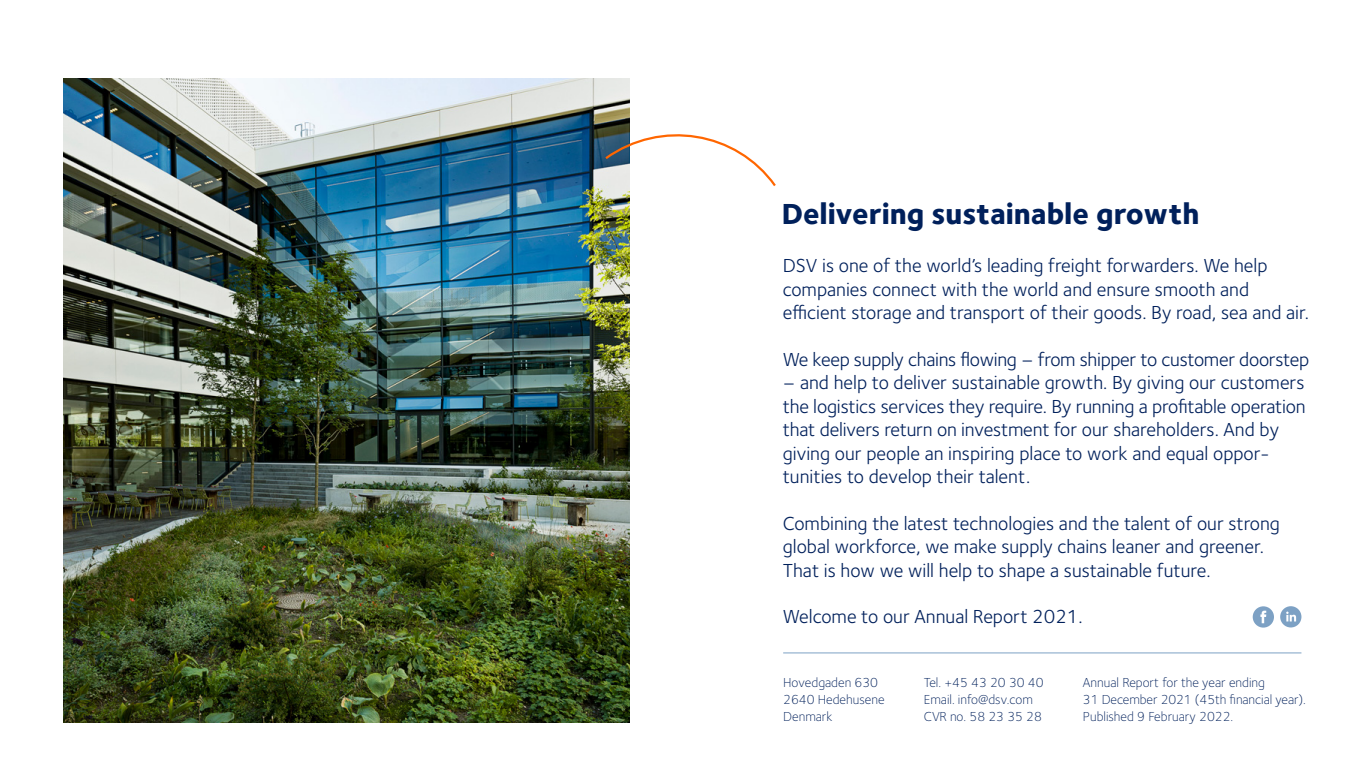
<style>
.page{position:relative;width:1361px;height:766px;background:#fff}
.page>*{position:absolute;margin:0;border:0;box-sizing:border-box;transform-origin:0 0}
.t1{font:800 30px "Foundry Sterling OT3";color:#00205b}
.t2{font:19.5px/23.4px "Foundry Sterling OT3";color:#00205b}
.t3{font:300 13.5px/17.2px "Foundry Sterling OT3";color:#00205b}
</style>
<div class="page">
<img style="left:64px;top:79px;width:565px;height:643px">
<hr style="left:783px;top:652px;width:518px;height:1px;background:#7da1c4">
<svg style="left:1280px;top:606px;width:21px;height:21px"></svg>
<svg style="left:1252px;top:606px;width:22px;height:21px"></svg>
<svg style="left:603px;top:119px;width:173px;height:70px"></svg>
<h1 class="t1" style="left:781px;top:189px;width:419px">Delivering sustainable growth</h1>
<p class="t2" style="left:783px;top:252px;width:528px">DSV is one of the world’s leading freight forwarders. We help companies connect with the world and ensure smooth and efficient storage and transport of their goods. By road, sea and air.</p>
<p class="t2" style="left:783px;top:346px;width:528px">We keep supply chains flowing – from shipper to customer doorstep</p>
<p class="t2" style="left:783px;top:369px;width:524px">– and help to deliver sustainable growth. By giving our customers the logistics services they require. By running a profitable operation that delivers return on investment for our shareholders. And by giving our people an inspiring place to work and equal oppor&shy;tunities to develop their talent.</p>
<p class="t2" style="left:783px;top:510px;width:499px">Combining the latest technologies and the talent of our strong global workforce, we make supply chains leaner and greener.<br>That is how we will help to shape a sustainable future.</p>
<p class="t2" style="left:783px;top:603px;width:301px">Welcome to our Annual Report 2021.</p>
<p class="t3" style="left:783px;top:672px;width:103px">Hovedgaden 630<br>2640 Hedehusene<br>Denmark</p>
<p class="t3" style="left:1083px;top:672px;width:224px">Annual Report for the year ending<br>31 December 2021 (45th financial year).<br>Published 9 February 2022.</p>
<p class="t3" style="left:924px;top:672px;width:121px">Tel. +45 43 20 30 40<br>Email. info@dsv.com<br>CVR no. 58 23 35 28</p>
</div>
